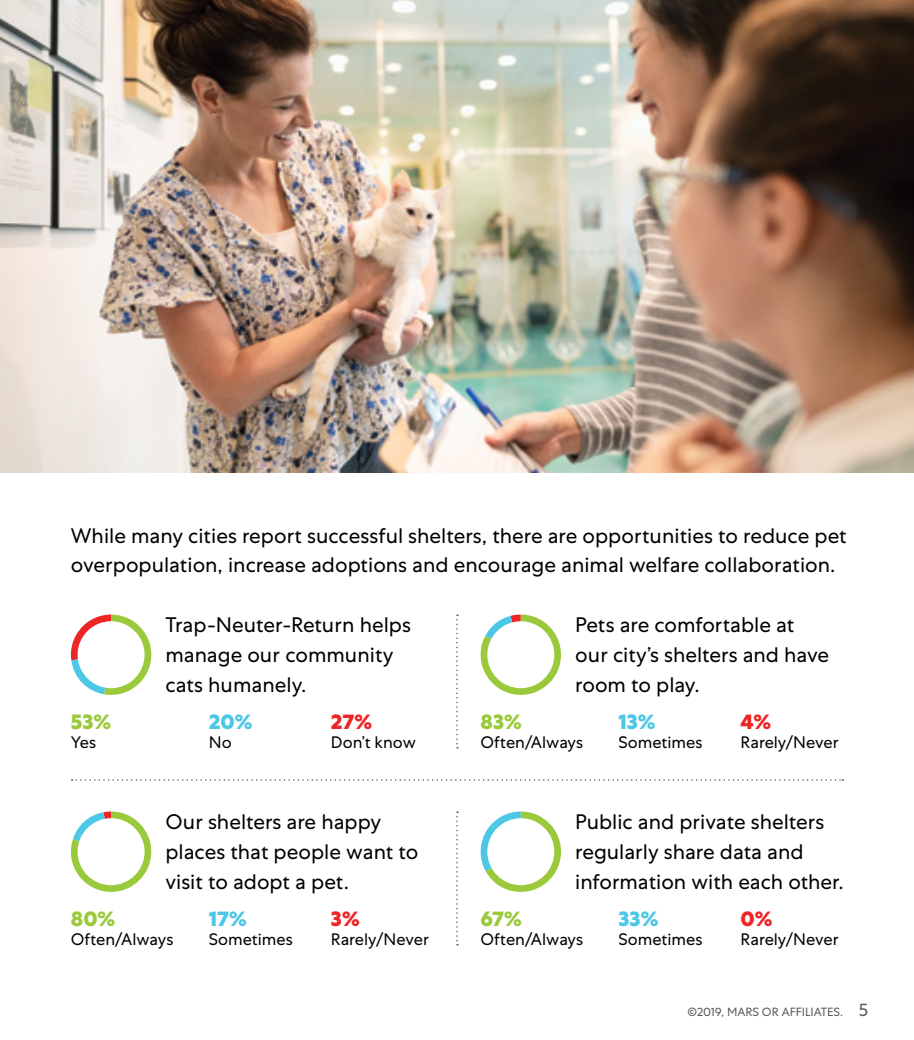
<style>
.page{position:relative;width:914px;height:1040px;background:#fff}
.page>*{position:absolute;margin:0;border:0;box-sizing:border-box;transform-origin:0 0}
.t1{font:21px/29.8px "Mars Centra";color:#000}
.t2{font:800 21px "Mars Centra";color:#9aca3c}
.t3{font:800 21px "Mars Centra";color:#4cc7e6}
.t4{font:800 21px "Mars Centra";color:#ee2525}
.t5{font:16.62px "Mars Centra";color:#000}
.t6{font:11.9px "Mars Centra";color:#58595b}
.s1{font-size:17.85px}
</style>
<div class="page">
<img style="left:0;top:0;width:914px;height:472px">
<svg style="left:72px;top:779px;width:771px;height:1px"></svg>
<svg style="left:70px;top:614px;width:81px;height:81px"></svg>
<div style="left:78px;top:621px;width:67px;height:67px;background:#fff;border-radius:50%"></div>
<svg style="left:480px;top:614px;width:81px;height:81px"></svg>
<div style="left:487px;top:621px;width:67px;height:67px;background:#fff;border-radius:50%"></div>
<svg style="left:456px;top:614px;width:2px;height:134px"></svg>
<svg style="left:71px;top:811px;width:80px;height:80px"></svg>
<div style="left:78px;top:818px;width:67px;height:67px;background:#fff;border-radius:50%"></div>
<svg style="left:456px;top:811px;width:2px;height:134px"></svg>
<svg style="left:480px;top:811px;width:81px;height:80px"></svg>
<div style="left:487px;top:818px;width:67px;height:67px;background:#fff;border-radius:50%"></div>
<p class="t1" style="left:71px;top:520px;width:777px">While many cities report successful shelters, there are opportunities to reduce pet overpopulation, increase adoptions and encourage animal welfare collaboration.</p>
<p class="t2" style="left:71px;top:709px;width:42px">53%</p>
<p class="t5" style="left:71px;top:733px;width:27px">Yes</p>
<p class="t1" style="left:165px;top:610px;width:247px">Trap-Neuter-Return helps manage our community cats humanely.</p>
<p class="t1" style="left:575px;top:610px;width:255px">Pets are comfortable at our city’s shelters and have room to play.</p>
<p class="t4" style="left:331px;top:709px;width:43px">27%</p>
<p class="t5" style="left:331px;top:733px;width:86px">Don’t know</p>
<p class="t3" style="left:209px;top:709px;width:45px">20%</p>
<p class="t5" style="left:209px;top:733px;width:24px">No</p>
<p class="t2" style="left:480px;top:709px;width:43px">83%</p>
<p class="t5" style="left:480px;top:733px;width:104px">Often/Always</p>
<p class="t3" style="left:618px;top:709px;width:39px">13%</p>
<p class="t5" style="left:618px;top:733px;width:85px">Sometimes</p>
<p class="t4" style="left:740px;top:709px;width:32px">4%</p>
<p class="t5" style="left:740px;top:733px;width:100px">Rarely/Never</p>
<p class="t1" style="left:165px;top:807px;width:254px">Our shelters are happy places that people want to visit to adopt a pet.</p>
<p class="t1" style="left:575px;top:807px;width:270px">Public and private shelters regularly share data and information with each other.</p>
<p class="t4" style="left:331px;top:906px;width:30px">3%</p>
<p class="t5" style="left:331px;top:929px;width:100px">Rarely/Never</p>
<p class="t2" style="left:71px;top:906px;width:46px">80%</p>
<p class="t5" style="left:71px;top:929px;width:104px">Often/Always</p>
<p class="t3" style="left:618px;top:906px;width:41px">33%</p>
<p class="t5" style="left:618px;top:929px;width:85px">Sometimes</p>
<p class="t4" style="left:740px;top:906px;width:33px">0%</p>
<p class="t5" style="left:740px;top:929px;width:100px">Rarely/Never</p>
<p class="t3" style="left:209px;top:906px;width:39px">17%</p>
<p class="t5" style="left:209px;top:929px;width:85px">Sometimes</p>
<p class="t2" style="left:480px;top:906px;width:43px">67%</p>
<p class="t5" style="left:480px;top:929px;width:104px">Often/Always</p>
<p class="t6" style="left:687px;top:1005px;width:182px">©2019, MARS OR AFFILIATES. <span class="s1">5</span></p>
</div>
